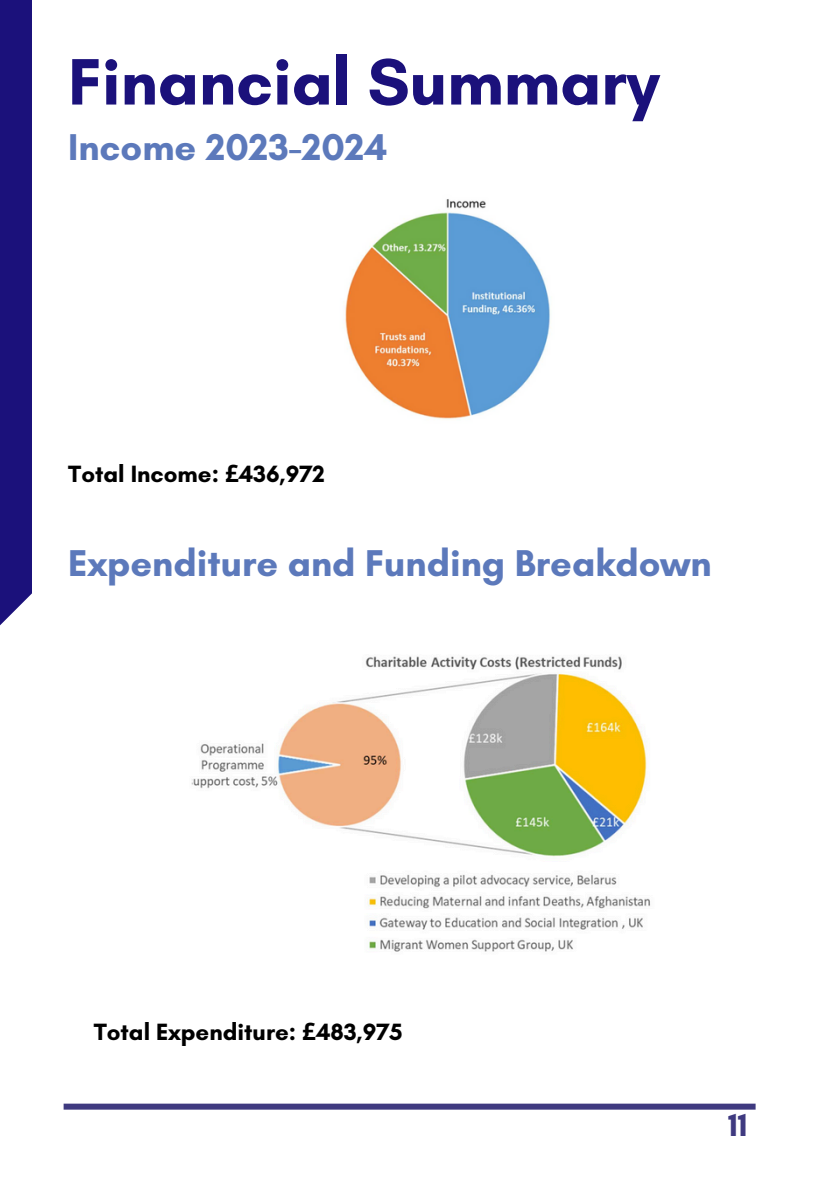
<style>
.page{position:relative;width:839px;height:1191px;background:#fff}
.page>*{position:absolute;margin:0;border:0;box-sizing:border-box;transform-origin:0 0}
.t1{font:700 66.8px "Glacial Indifference";color:#1b117b}
.t2{font:700 38px "Glacial Indifference";color:#5c79bb}
.t3{font:700 32.6px "Glacial Indifference";color:#3f3a80}
.t4{font:700 24px "Glacial Indifference";color:#000}
.s1{font-family:"Noto Sans"}
</style>
<div class="page">
<div style="left:0;top:0;width:32px;height:656px;background:#1b117b"></div>
<div style="left:64px;top:1104px;width:691px;height:6px;background:#3f3a80"></div>
<img style="left:191px;top:656px;width:460px;height:296px">
<img style="left:345px;top:199px;width:205px;height:220px">
<p class="t1" style="left:68px;top:41px;width:593px">Financial Summary</p>
<h1 class="t2" style="left:68px;top:124px;width:321px">Income 2023-2024</h1>
<h2 class="t4" style="left:68px;top:459px;width:258px">Total Income: <span class="s1">£</span>436,972</h2>
<p class="t2" style="left:68px;top:540px;width:644px">Expenditure and Funding Breakdown</p>
<h2 class="t4" style="left:94px;top:1017px;width:310px">Total Expenditure: <span class="s1">£</span>483,975</h2>
<p class="t3" style="left:728px;top:1105px;width:21px">11</p>
</div>
